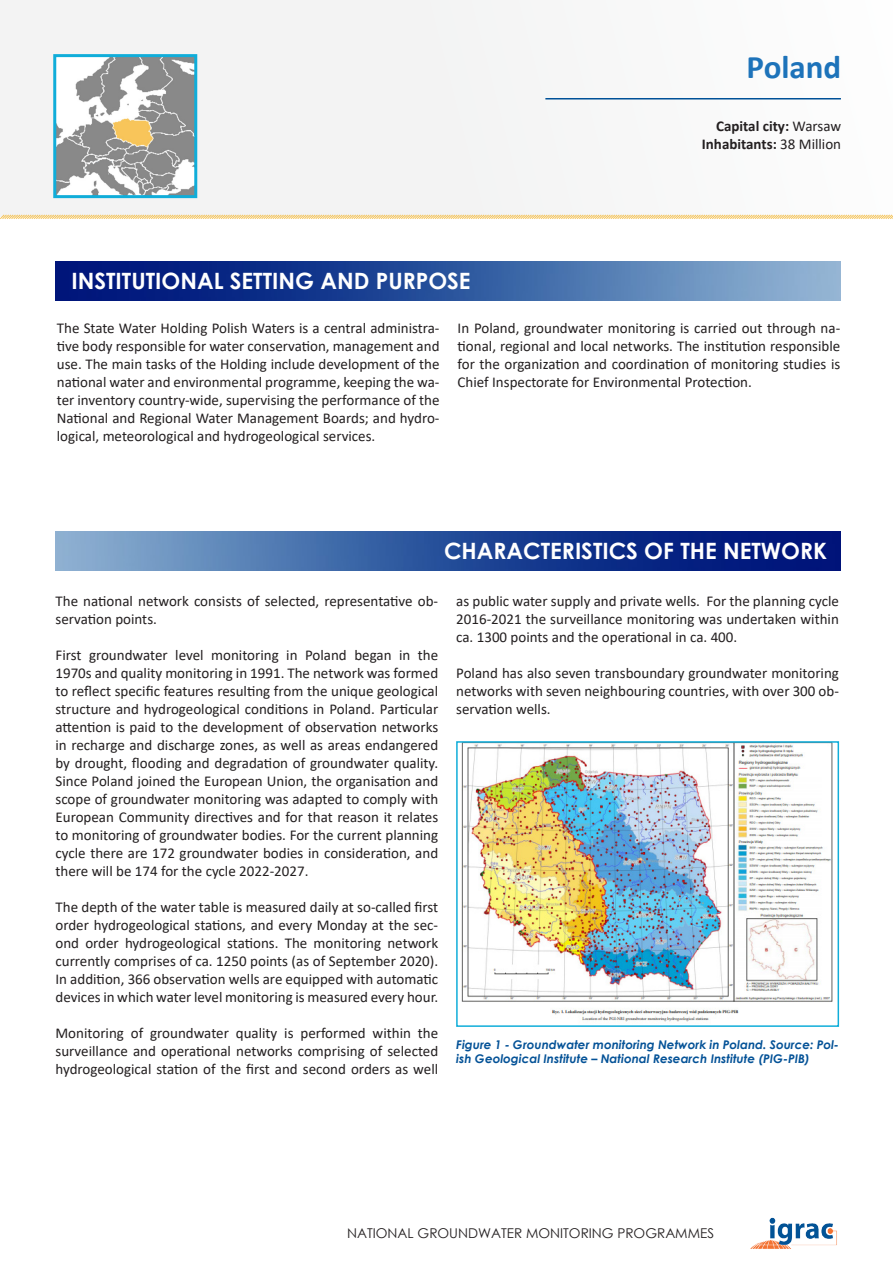
<style>
.page{position:relative;width:893px;height:1263px;background:#fff}
.page>*{position:absolute;margin:0;border:0;box-sizing:border-box;transform-origin:0 0}
.t1{font:700 33px "Calibri";color:#1d73ba}
.t2{font:700 22.5px "Century Gothic";color:#fff}
.t3{font:15px/18px "Calibri";color:#231f20;text-align:justify}
.t4{font:700 15px/18px "Calibri";color:#231f20;text-align:right}
.t5{font:13.5px "Century Gothic";color:#231f20}
.t6{font:italic 700 12px/14.4px "Century Gothic";color:#045297}
.s1{font-weight:400}
</style>
<div class="page">
<img style="left:750px;top:1217px;width:87px;height:32px">
<hr style="left:0;top:1001px;width:1px;height:262px;background:#ec8922">
<div style="left:0;top:0;width:893px;height:217px;background:#f4f4f4"></div>
<hr style="left:545px;top:98px;width:296px;height:1px;background:#005198">
<svg style="left:0;top:214px;width:893px;height:5px;background:#f5dea9"></svg>
<img style="left:56px;top:531px;width:784px;height:39px">
<img style="left:55px;top:261px;width:785px;height:39px">
<img style="left:57px;top:58px;width:136px;height:136px">
<div style="left:53px;top:54px;width:144px;height:144px;border:3px solid #10add9"></div>
<img style="left:461px;top:744px;width:372px;height:278px">
<div style="left:456px;top:741px;width:383px;height:286px;border:2px solid #10add9"></div>
<h1 class="t1" style="left:747px;top:44px;width:96px">Poland</h1>
<p class="t4" style="left:702px;top:117px;width:141px">Capital city: <span class="s1">Warsaw<br></span>Inhabitants: <span class="s1">38 Million</span></p>
<h2 class="t2" style="left:72px;top:264px;width:401px">INSTITUTIONAL SETTING AND PURPOSE</h2>
<p class="t3" style="left:57px;top:318px;width:384px">The State Water Holding Polish Waters is a central administra&shy;tive body responsible for water conservation, management and use. The main tasks of the Holding include development of the national water and environmental programme, keeping the wa&shy;ter inventory country-wide, supervising the performance of the National and Regional Water Management Boards; and hydro&shy;logical, meteorological and hydrogeological services.</p>
<p class="t3" style="left:458px;top:318px;width:384px">In Poland, groundwater monitoring is carried out through na&shy;tional, regional and local networks. The institution responsible for the organization and coordination of monitoring studies is Chief Inspectorate for Environmental Protection.</p>
<h2 class="t2" style="left:444px;top:534px;width:384px">CHARACTERISTICS OF THE NETWORK</h2>
<p class="t3" style="left:56px;top:592px;width:384px">The national network consists of selected, representative ob&shy;servation points.</p>
<p class="t3" style="left:56px;top:646px;width:384px">First groundwater level monitoring in Poland began in the 1970s and quality monitoring in 1991. The network was formed to reflect specific features resulting from the unique geological structure and hydrogeological conditions in Poland. Particular attention is paid to the development of observation networks in recharge and discharge zones, as well as areas endangered by drought, flooding and degradation of groundwater quality.<br>Since Poland joined the European Union, the organisation and scope of groundwater monitoring was adapted to comply with European Community directives and for that reason it relates to monitoring of groundwater bodies. For the current planning cycle there are 172 groundwater bodies in consideration, and there will be 174 for the cycle 2022-2027.</p>
<p class="t3" style="left:56px;top:898px;width:384px">The depth of the water table is measured daily at so-called first order hydrogeological stations, and every Monday at the sec&shy;ond order hydrogeological stations. The monitoring network currently comprises of ca. 1250 points (as of September 2020).<br>In addition, 366 observation wells are equipped with automatic devices in which water level monitoring is measured every hour.</p>
<p class="t3" style="left:56px;top:1024px;width:384px">Monitoring of groundwater quality is performed within the surveillance and operational networks comprising of selected hydrogeological station of the first and second orders as well</p>
<p class="t3" style="left:456px;top:592px;width:384px">as public water supply and private wells. For the planning cycle 2016-2021 the surveillance monitoring was undertaken within ca. 1300 points and the operational in ca. 400.</p>
<p class="t3" style="left:456px;top:664px;width:384px">Poland has also seven transboundary groundwater monitoring networks with seven neighbouring countries, with over 300 ob&shy;servation wells.</p>
<p class="t6" style="left:456px;top:1037px;width:384px">Figure 1 - Groundwater monitoring Network in Poland. Source: Pol&shy;ish Geological Institute – National Research Institute (PIG-PIB)</p>
<p class="t5" style="left:347px;top:1224px;width:368px">NATIONAL GROUNDWATER MONITORING PROGRAMMES</p>
</div>
